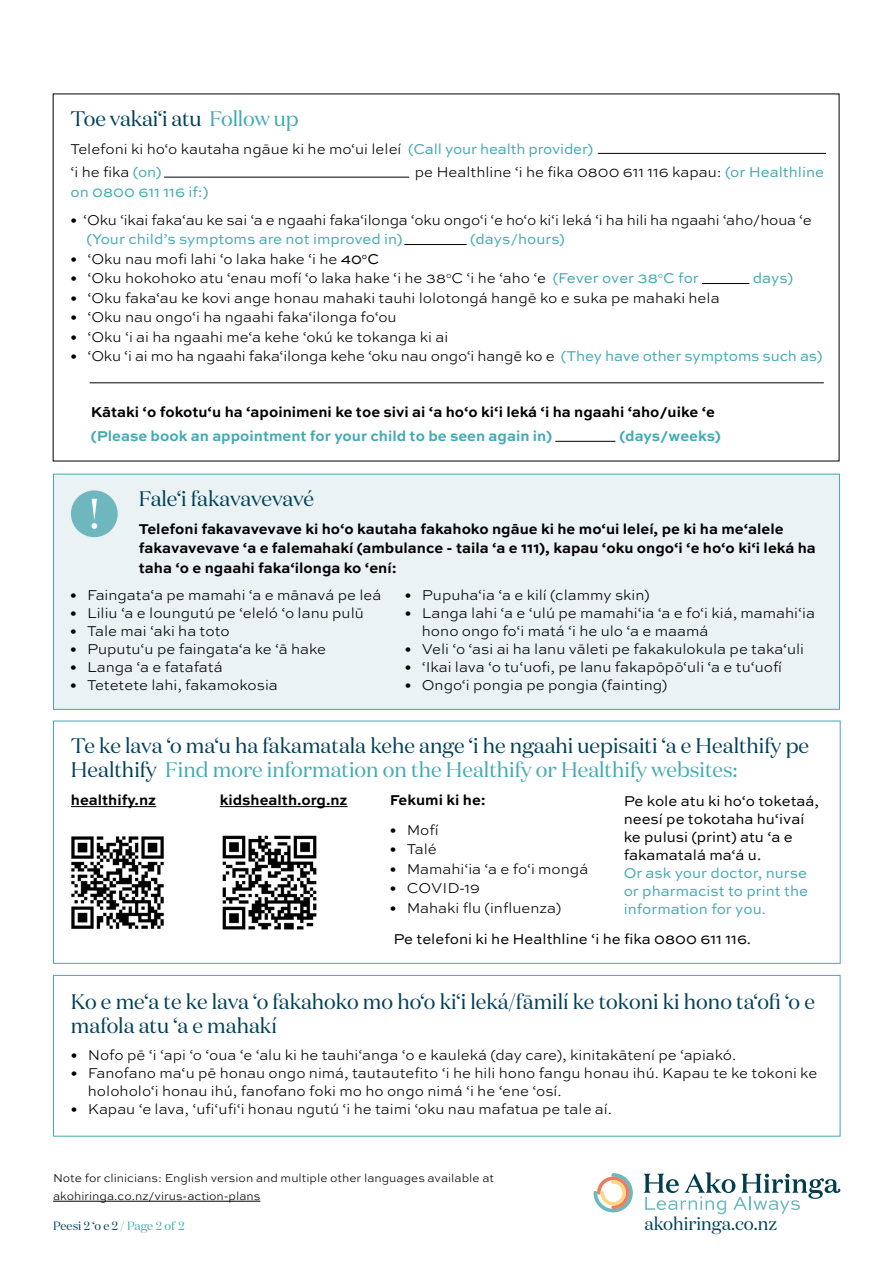
<style>
.page{position:relative;width:893px;height:1263px;background:#fff}
.page>*{position:absolute;margin:0;border:0;box-sizing:border-box;transform-origin:0 0}
.t1{font:21px/24px "Domaine Display";color:#004159}
.t2{font:18px "Domaine Display";color:#004159}
.t3{font:300 15px/18px "Sweet Sans Pro";color:#000}
.t4{font:700 15px/19.5px "Sweet Sans Pro";color:#000}
.t5{font:15px/18px "Sweet Sans Pro";color:#42aab3;text-align:justify}
.t6{font:15px/18px "Sweet Sans Pro";color:#000}
.t7{font:700 15px "Sweet Sans Pro";color:#42aab3}
.t8{font:300 12px/18px "Sweet Sans Pro";color:#000}
.t9{font:12px "Domaine Display";color:#004159}
.s1{color:#42aab3}
.s2{font-weight:400;color:#42aab3}
.s3{font-weight:400}
</style>
<div class="page">
<svg style="left:644px;top:1172px;width:196px;height:42px"></svg>
<svg style="left:593px;top:1173px;width:40px;height:39px"></svg>
<hr style="left:598px;top:153px;width:228px;height:1px;background:#000">
<hr style="left:164px;top:177px;width:245px;height:1px;background:#000">
<hr style="left:404px;top:244px;width:63px;height:1px;background:#000">
<hr style="left:702px;top:283px;width:47px;height:1px;background:#000">
<hr style="left:90px;top:383px;width:734px;height:1px;background:#000">
<hr style="left:555px;top:441px;width:60px;height:1px;background:#000">
<div style="left:54px;top:474px;width:785px;height:235px;background:#eaf2f3"></div>
<div style="left:53px;top:474px;width:787px;height:236px;border:1px solid #42aab3"></div>
<div style="left:71px;top:490px;width:47px;height:47px;background:#6fb7bf;border-radius:50%"></div>
<svg style="left:91px;top:499px;width:6px;height:30px"></svg>
<div style="left:53px;top:975px;width:787px;height:161px;border:1px solid #42aab3"></div>
<img style="left:71px;top:836px;width:93px;height:93px">
<hr style="left:71px;top:806px;width:85px;height:1px;background:#000">
<hr style="left:220px;top:806px;width:128px;height:1px;background:#000">
<div style="left:53px;top:721px;width:788px;height:243px;border:1px solid #42aab3"></div>
<img style="left:222px;top:835px;width:95px;height:95px">
<hr style="left:53px;top:1201px;width:207px;height:1px;background:#000">
<h1 class="t1" style="left:71px;top:106px;width:230px">Toe vakai‘i atu <span class="s1">Follow up</span></h1>
<p class="t3" style="left:71px;top:136px;width:524px;line-height:23.7px">Telefoni ki ho‘o kautaha ngāue ki he mo‘ui leleí <span class="s2">(Call your health provider) </span>‘i he fika <span class="s2">(on)</span></p>
<p class="t3" style="left:415px;top:163px;width:411px">pe Healthline ‘i he fika 0800 611 116 kapau: <span class="s2">(or Healthline</span></p>
<p class="t5" style="left:71px;top:182px;width:139px">on 0800 611 116 if:)</p>
<p class="t3" style="left:71px;top:210px;width:743px">• ‘Oku ‘ikai faka‘au ke sai ‘a e ngaahi faka‘ilonga ‘oku ongo‘i ‘e ho‘o ki‘i leká ‘i ha hili ha ngaahi ‘aho/houa ‘e</p>
<p class="t5" style="left:86px;top:230px;width:318px">(Your child’s symptoms are not improved in)</p>
<p class="t5" style="left:470px;top:230px;width:96px">(days/hours)</p>
<p class="t3" style="left:71px;top:249px;width:310px">• ‘Oku nau mofi lahi ‘o laka hake ‘i he <span class="s3">40</span><sup>o</sup><span class="s3">C</span></p>
<p class="t3" style="left:71px;top:269px;width:630px">• ‘Oku hokohoko atu ‘enau mofí ‘o laka hake ‘i he 38<sup>o</sup>C ‘i he ‘aho ‘e <span class="s2">(Fever over 38</span><sup>o</sup><span class="s2">C for</span></p>
<p class="t5" style="left:753px;top:269px;width:42px">days)</p>
<p class="t3" style="left:71px;top:288px;width:651px">• ‘Oku faka‘au ke kovi ange honau mahaki tauhi lolotongá hangē ko e suka pe mahaki hela</p>
<p class="t3" style="left:71px;top:308px;width:328px">• ‘Oku nau ongo‘i ha ngaahi faka‘ilonga fo‘ou</p>
<p class="t3" style="left:71px;top:327px;width:379px">• ‘Oku ‘i ai ha ngaahi me‘a kehe ‘okú ke tokanga ki ai</p>
<p class="t3" style="left:71px;top:347px;width:753px">• ‘Oku ‘i ai mo ha ngaahi faka‘ilonga kehe ‘oku nau ongo‘i hangē ko e <span class="s2">(They have other symptoms such as)</span></p>
<p class="t4" style="left:91px;top:402px;width:626px">Kātaki ‘o fokotu‘u ha ‘apoinimeni ke toe sivi ai ‘a ho‘o ki‘i leká ‘i ha ngaahi ‘aho/uike ‘e</p>
<p class="t7" style="left:91px;top:425px;width:463px">(Please book an appointment for your child to be seen again in)</p>
<p class="t7" style="left:620px;top:425px;width:103px">(days/weeks)</p>
<h1 class="t1" style="left:139px;top:486px;width:177px">Fale‘i fakavavevavé</h1>
<p class="t4" style="left:139px;top:518px;width:678px">Telefoni fakavavevave ki ho‘o kautaha fakahoko ngāue ki he mo‘ui leleí, pe ki ha me‘alele fakavavevave ‘a e falemahakí (ambulance - taila ‘a e 111), kapau ‘oku ongo‘i ‘e ho‘o ki‘i leká ha taha ‘o e ngaahi faka‘ilonga ko ‘ení:</p>
<p class="t3" style="left:70px;top:586px;width:313px">• Faingata‘a pe mamahi ‘a e mānavá pe leá</p>
<p class="t3" style="left:70px;top:604px;width:295px">• Liliu ‘a e loungutú pe ‘eleló ‘o lanu pulū</p>
<p class="t3" style="left:70px;top:622px;width:161px">• Tale mai ‘aki ha toto</p>
<p class="t3" style="left:70px;top:640px;width:257px">• Puputu‘u pe faingata‘a ke ‘ā hake</p>
<p class="t3" style="left:70px;top:658px;width:154px">• Langa ‘a e fatafatá</p>
<p class="t3" style="left:70px;top:676px;width:209px">• Tetetete lahi, fakamokosia</p>
<p class="t3" style="left:405px;top:586px;width:246px">• Pupuha‘ia ‘a e kilí (clammy skin)</p>
<p class="t3" style="left:422px;top:604px;width:395px;text-indent:-17px">• Langa lahi ‘a e ‘ulú pe mamahi‘ia ‘a e fo‘i kiá, mamahi‘ia hono ongo fo‘i matá ‘i he ulo ‘a e maamá</p>
<p class="t3" style="left:405px;top:640px;width:401px">• Veli ‘o ‘asi ai ha lanu vāleti pe fakakulokula pe taka‘uli</p>
<p class="t3" style="left:405px;top:658px;width:379px">• ‘Ikai lava ‘o tu‘uofi, pe lanu fakapōpō‘uli ‘a e tu‘uofí</p>
<p class="t3" style="left:405px;top:676px;width:264px">• Ongo‘i pongia pe pongia (fainting)</p>
<h1 class="t1" style="left:71px;top:733px;width:740px">Te ke lava ‘o ma‘u ha fakamatala kehe ange ‘i he ngaahi uepisaiti ‘a e Healthify pe<br>Healthify <span class="s1">Find more information on the Healthify or Healthify websites:</span></h1>
<p class="t4" style="left:71px;top:789px;width:87px">healthify.nz</p>
<p class="t4" style="left:220px;top:789px;width:129px">kidshealth.org.nz</p>
<p class="t4" style="left:390px;top:789px;width:98px">Fekumi ki he:</p>
<p class="t3" style="left:390px;top:820px;width:50px">• Mofí</p>
<p class="t3" style="left:390px;top:840px;width:49px">• Talé</p>
<p class="t3" style="left:390px;top:859px;width:200px">• Mamahi‘ia ‘a e fo‘i mongá</p>
<p class="t3" style="left:390px;top:879px;width:92px">• COVID-19</p>
<p class="t3" style="left:390px;top:898px;width:173px">• Mahaki flu (influenza)</p>
<p class="t6" style="left:624px;top:792px;width:197px">Pe kole atu ki ho‘o toketaá, neesí pe tokotaha hu‘ivaí ke pulusi (print) atu ‘a e fakamatalá ma‘á u.</p>
<p class="t5" style="left:624px;top:864px;width:186px">Or ask your doctor, nurse or pharmacist to print the information for you.</p>
<p class="t6" style="left:393px;top:929px;width:359px">Pe telefoni ki he Healthline ‘i he fika 0800 611 116.</p>
<h1 class="t1" style="left:71px;top:990px;width:746px">Ko e me‘a te ke lava ‘o fakahoko mo ho‘o ki‘i leká/fāmilí ke tokoni ki hono ta‘ofi ‘o e mafola atu ‘a e mahakí</h1>
<p class="t3" style="left:71px;top:1045px;width:667px">• Nofo pē ‘i ‘api ‘o ‘oua ‘e ‘alu ki he tauhi‘anga ‘o e kauleká (day care), kinitakātení pe ‘apiakó.</p>
<p class="t3" style="left:88px;top:1063px;width:731px;text-indent:-17px">• Fanofano ma‘u pē honau ongo nimá, tautautefito ‘i he hili hono fangu honau ihú. Kapau te ke tokoni ke holoholo‘i honau ihú, fanofano foki mo ho ongo nimá ‘i he ‘ene ‘osí.</p>
<p class="t3" style="left:71px;top:1099px;width:542px">• Kapau ‘e lava, ‘ufi‘ufi‘i honau ngutú ‘i he taimi ‘oku nau mafatua pe tale aí.</p>
<p class="t8" style="left:53px;top:1168px;width:442px">Note for clinicians: English version and multiple other languages available at akohiringa.co.nz/virus-action-plans</p>
<p class="t9" style="left:53px;top:1218px;width:133px">Peesi 2 ‘o e 2 <span class="s1">/ Page 2 of 2</span></p>
<p class="t2" style="left:644px;top:1212px;width:134px">akohiringa.co.nz</p>
</div>
